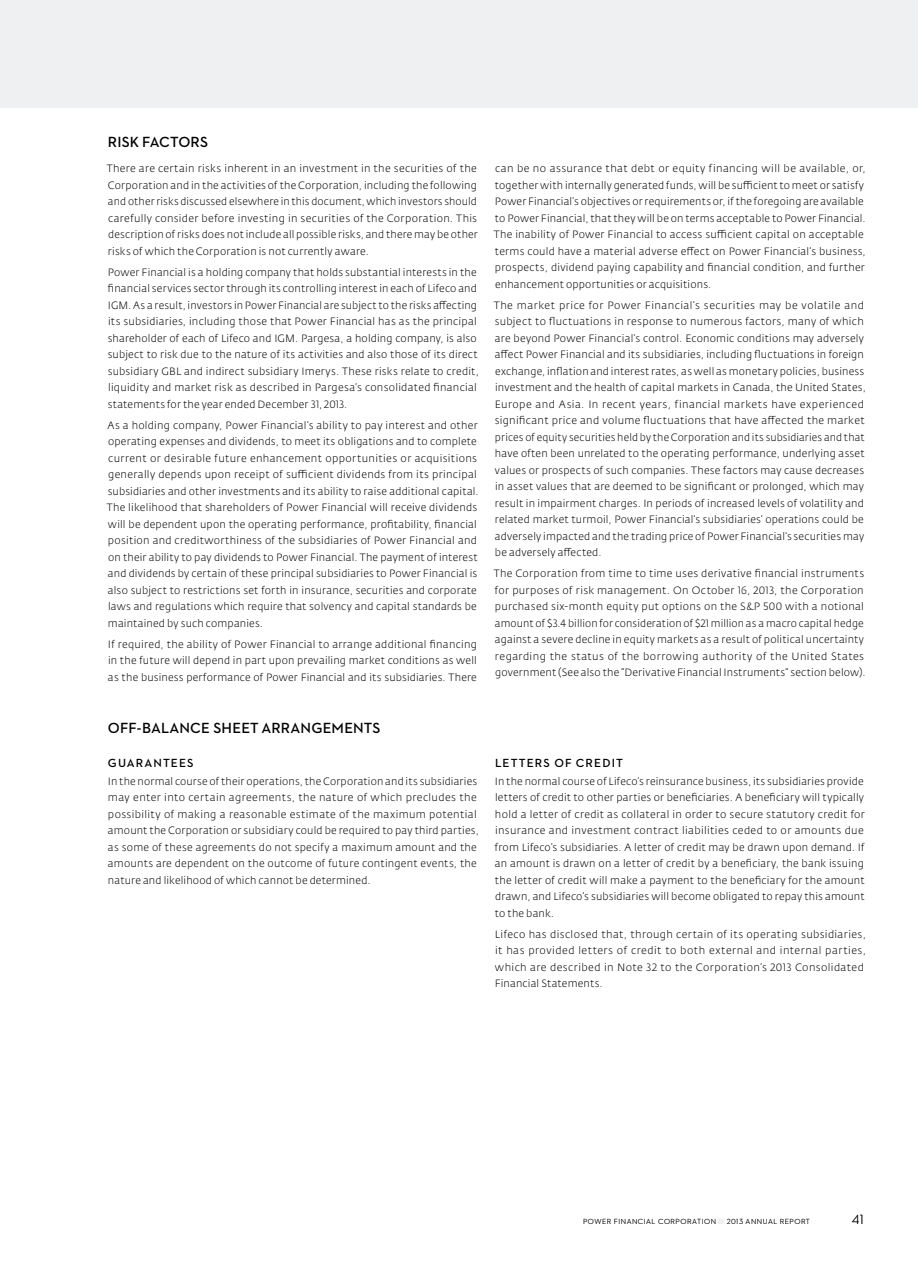
<style>
.page{position:relative;width:918px;height:1269px;background:#fff}
.page>*{position:absolute;margin:0;border:0;box-sizing:border-box;transform-origin:0 0}
.t1{font:600 15px "Neutraface 2 Text";letter-spacing:.01em;color:#000}
.t2{font:300 13.5px "Neutraface 2 Text";color:#000}
.t3{font:600 12px "Neutraface 2 Text";letter-spacing:.09em;color:#000}
.t4{font:300 10.5px/16.5px "Fedra Sans Pro";letter-spacing:.02em;color:#000}
.t5{font:300 7.5px "Neutraface 2 Text";letter-spacing:.065em;color:#000}
.s1{color:#eff0f1}
</style>
<div class="page">
<div style="left:0;top:0;width:918px;height:108px;background:#eff0f1"></div>
<h1 class="t1" style="left:108px;top:132px;width:102px">RISK FACTORS</h1>
<p class="t4" style="left:107px;top:160px;width:373px;text-align:justify">There are certain risks inherent in an investment in the securities of the Corporation and in the activities of the Corporation, including the following and other risks discussed elsewhere in this document, which investors should carefully consider before investing in securities of the Corporation. This description of risks does not include all possible risks, and there may be other risks of which the Corporation is not currently aware.</p>
<p class="t4" style="left:108px;top:264px;width:373px">Power Financial is a holding company that holds substantial interests in the financial services sector through its controlling interest in each of Lifeco and IGM. As a result, investors in Power Financial are subject to the risks affecting its subsidiaries, including those that Power Financial has as the principal shareholder of each of Lifeco and IGM. Pargesa, a holding company, is also subject to risk due to the nature of its activities and also those of its direct subsidiary GBL and indirect subsidiary Imerys. These risks relate to credit, liquidity and market risk as described in Pargesa’s consolidated financial statements for the year ended December 31, 2013.</p>
<p class="t4" style="left:107px;top:417px;width:373px">As a holding company, Power Financial’s ability to pay interest and other operating expenses and dividends, to meet its obligations and to complete current or desirable future enhancement opportunities or acquisitions generally depends upon receipt of sufficient dividends from its principal subsidiaries and other investments and its ability to raise additional capital.<br>The likelihood that shareholders of Power Financial will receive dividends will be dependent upon the operating performance, profitability, financial position and creditworthiness of the subsidiaries of Power Financial and on their ability to pay dividends to Power Financial. The payment of interest and dividends by certain of these principal subsidiaries to Power Financial is also subject to restrictions set forth in insurance, securities and corporate laws and regulations which require that solvency and capital standards be maintained by such companies.</p>
<p class="t4" style="left:108px;top:636px;width:371px;text-align:justify">If required, the ability of Power Financial to arrange additional financing in the future will depend in part upon prevailing market conditions as well as the business performance of Power Financial and its subsidiaries. There</p>
<p class="t4" style="left:494px;top:160px;width:374px">can be no assurance that debt or equity financing will be available, or, together with internally generated funds, will be sufficient to meet or satisfy Power Financial’s objectives or requirements or, if the foregoing are available to Power Financial, that they will be on terms acceptable to Power Financial.<br>The inability of Power Financial to access sufficient capital on acceptable terms could have a material adverse effect on Power Financial’s business, prospects, dividend paying capability and financial condition, and further enhancement opportunities or acquisitions.</p>
<p class="t4" style="left:494px;top:297px;width:374px">The market price for Power Financial’s securities may be volatile and subject to fluctuations in response to numerous factors, many of which are beyond Power Financial’s control. Economic conditions may adversely affect Power Financial and its subsidiaries, including fluctuations in foreign exchange, inflation and interest rates, as well as monetary policies, business investment and the health of capital markets in Canada, the United States, Europe and Asia. In recent years, financial markets have experienced significant price and volume fluctuations that have affected the market prices of equity securities held by the Corporation and its subsidiaries and that have often been unrelated to the operating performance, underlying asset values or prospects of such companies. These factors may cause decreases in asset values that are deemed to be significant or prolonged, which may result in impairment charges. In periods of increased levels of volatility and related market turmoil, Power Financial’s subsidiaries’ operations could be adversely impacted and the trading price of Power Financial’s securities may be adversely affected.</p>
<p class="t4" style="left:494px;top:565px;width:373px">The Corporation from time to time uses derivative financial instruments for purposes of risk management. On October 16, 2013, the Corporation purchased six-month equity put options on the S&amp;P 500 with a notional amount of $3.4 billion for consideration of $21 million as a macro capital hedge against a severe decline in equity markets as a result of political uncertainty regarding the status of the borrowing authority of the United States government (See also the “Derivative Financial Instruments” section below).</p>
<h1 class="t1" style="left:108px;top:719px;width:274px">OFF-BALANCE SHEET ARRANGEMENTS</h1>
<p class="t3" style="left:108px;top:755px;width:87px">GUARANTEES</p>
<p class="t4" style="left:108px;top:773px;width:372px">In the normal course of their operations, the Corporation and its subsidiaries may enter into certain agreements, the nature of which precludes the possibility of making a reasonable estimate of the maximum potential amount the Corporation or subsidiary could be required to pay third parties, as some of these agreements do not specify a maximum amount and the amounts are dependent on the outcome of future contingent events, the nature and likelihood of which cannot be determined.</p>
<p class="t3" style="left:495px;top:755px;width:129px">LETTERS OF CREDIT</p>
<p class="t4" style="left:495px;top:773px;width:372px;text-align:justify">In the normal course of Lifeco’s reinsurance business, its subsidiaries provide letters of credit to other parties or beneficiaries. A beneficiary will typically hold a letter of credit as collateral in order to secure statutory credit for insurance and investment contract liabilities ceded to or amounts due from Lifeco’s subsidiaries. A letter of credit may be drawn upon demand. If an amount is drawn on a letter of credit by a beneficiary, the bank issuing the letter of credit will make a payment to the beneficiary for the amount drawn, and Lifeco’s subsidiaries will become obligated to repay this amount to the bank.</p>
<p class="t4" style="left:495px;top:926px;width:373px">Lifeco has disclosed that, through certain of its operating subsidiaries, it has provided letters of credit to both external and internal parties, which are described in Note 32 to the Corporation’s 2013 Consolidated Financial Statements.</p>
<p class="t5" style="left:583px;top:1217px;width:228px">POWER FINANCIAL CORPORATION <span class="s1">■</span> 2013 ANNUAL REPORT</p>
<p class="t2" style="left:852px;top:1211px;width:14px">41</p>
</div>
